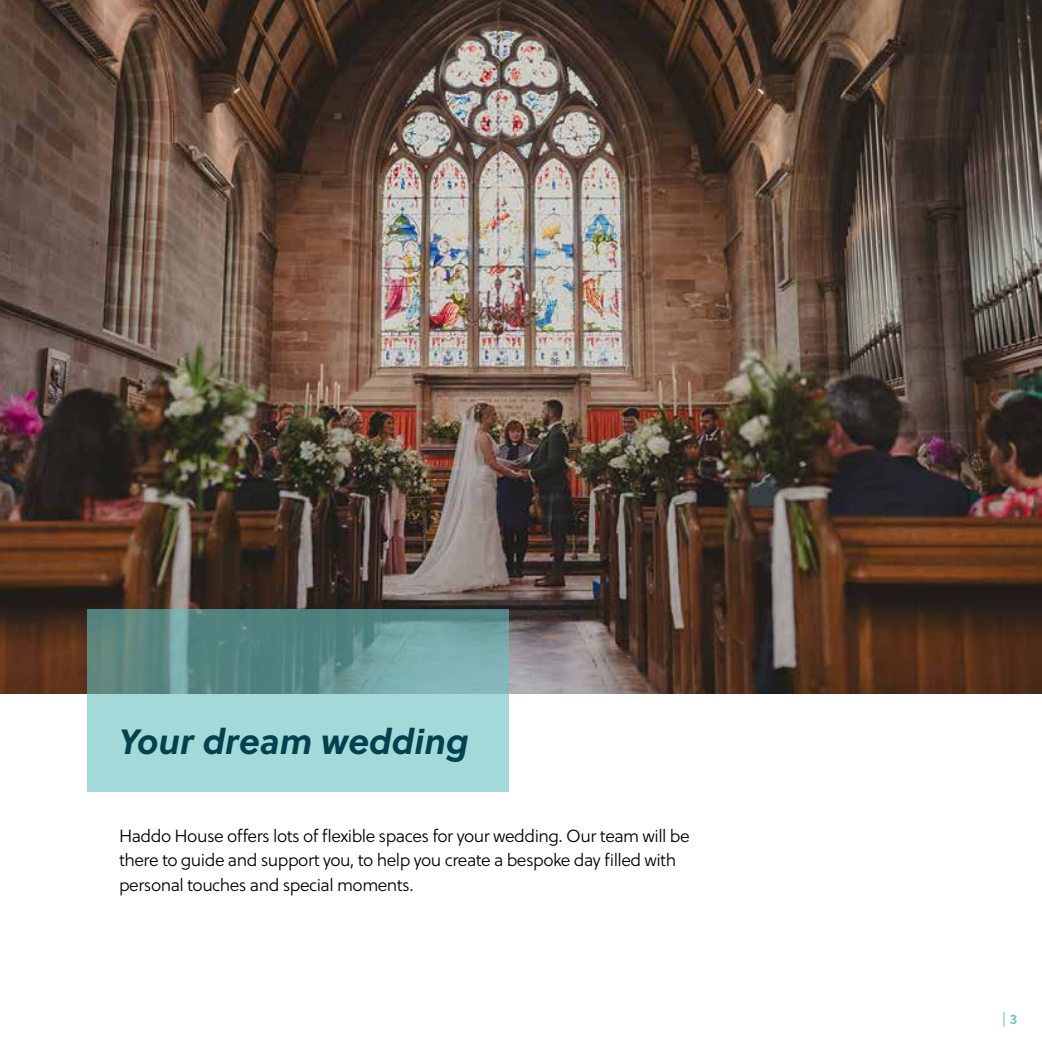
<style>
.page{position:relative;width:1042px;height:1042px;background:#fff}
.page>*{position:absolute;margin:0;border:0;box-sizing:border-box;transform-origin:0 0}
.t1{font:italic 700 35px "Soleil";color:#00424e}
.t2{font:17.5px/24.5px "Soleil Lt";letter-spacing:-.03em;color:#000}
.t3{font:14px "Soleil";color:#78c7c6}
.s1{font-weight:700}
</style>
<div class="page">
<img style="left:0;top:0;width:1042px;height:693px">
<svg style="left:87px;top:609px;width:421px;height:183px;background:#84b8b6"></svg>
<h1 class="t1" style="left:119px;top:714px;width:351px">Your dream wedding</h1>
<p class="t2" style="left:119px;top:823px;width:572px">Haddo House offers lots of flexible spaces for your wedding. Our team will be there to guide and support you, to help you create a bespoke day filled with personal touches and special moments.</p>
<p class="t3" style="left:1001px;top:1009px;width:17px">| <span class="s1">3</span></p>
</div>
